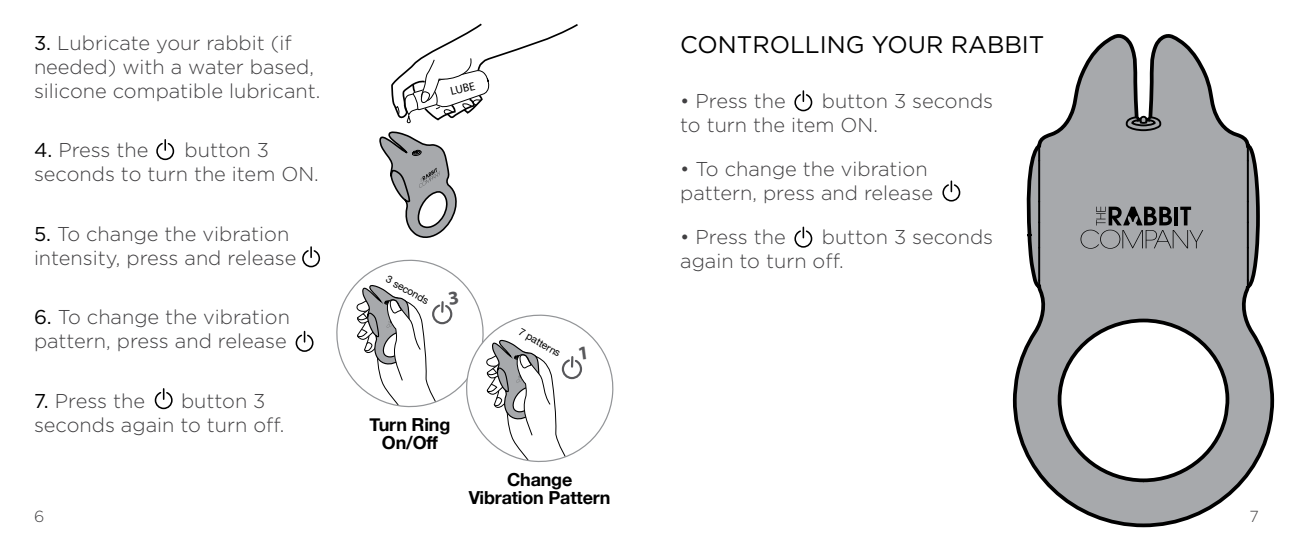
<style>
.page{position:relative;width:1293px;height:556px;background:#fff}
.page>*{position:absolute;margin:0;border:0;box-sizing:border-box;transform-origin:0 0}
.t1{font:24px "Gotham";color:#000}
.t2{font:300 20px/24px "Gotham";color:#414042}
.t3{font:700 18px/18px "Helvetica Neue";letter-spacing:-.01em;color:#000;text-align:center}
.t4{font:300 16px "Gotham";color:#414042}
.t5{font:11.6px "Myriad Pro";color:#000}
.t6{font:10.4px "Helvetica Neue";color:#000}
.s1{font-weight:400;color:#000}
</style>
<div class="page">
<svg style="left:156px;top:140px;width:18px;height:20px"></svg>
<svg style="left:302px;top:247px;width:18px;height:20px"></svg>
<svg style="left:794px;top:91px;width:18px;height:20px"></svg>
<svg style="left:794px;top:227px;width:18px;height:21px"></svg>
<svg style="left:942px;top:181px;width:18px;height:20px"></svg>
<svg style="left:155px;top:389px;width:18px;height:20px"></svg>
<svg style="left:296px;top:331px;width:17px;height:21px"></svg>
<svg style="left:391px;top:23px;width:187px;height:100px"></svg>
<svg style="left:379px;top:131px;width:78px;height:107px"></svg>
<svg style="left:1013px;top:34px;width:261px;height:493px;fill:#a7a9ac"></svg>
<svg style="left:1246px;top:146px;width:2px;height:15px"></svg>
<hr style="left:1038px;top:248px;width:2px;height:32px;background:#000">
<hr style="left:1246px;top:248px;width:2px;height:32px;background:#000">
<svg style="left:1246px;top:280px;width:2px;height:6px"></svg>
<svg style="left:1037px;top:146px;width:4px;height:16px"></svg>
<svg style="left:1037px;top:280px;width:6px;height:13px"></svg>
<svg style="left:1055px;top:317px;width:176px;height:167px"></svg>
<svg style="left:1080px;top:207px;width:123px;height:42px;background:#828386"></svg>
<svg style="left:1124px;top:114px;width:38px;height:18px"></svg>
<svg style="left:336px;top:259px;width:278px;height:203px"></svg>
<p class="t2" style="left:34px;top:31px;width:288px"><span class="s1">3.</span> Lubricate your rabbit (if needed) with a water based, silicone compatible lubricant.</p>
<p class="t2" style="left:34px;top:138px;width:116px"><span class="s1">4.</span> Press the</p>
<p class="t2" style="left:34px;top:138px;width:286px;text-indent:150px">button 3 seconds to turn the item ON.</p>
<p class="t2" style="left:34px;top:221px;width:264px"><span class="s1">5.</span> To change the vibration intensity, press and release</p>
<p class="t2" style="left:34px;top:305px;width:257px"><span class="s1">6.</span> To change the vibration pattern, press and release</p>
<p class="t2" style="left:34px;top:388px;width:252px;text-indent:147px">button 3 seconds again to turn off.</p>
<p class="t2" style="left:34px;top:388px;width:112px"><span class="s1">7.</span> Press the</p>
<p class="t5" style="left:449px;top:84px;width:26px;rotate:-13deg">LUBE</p>
<p class="t6" style="left:391px;top:272px;width:49px;rotate:29deg">3 seconds</p>
<p class="t3" style="left:370px;top:415px;width:82px">Turn Ring<br>On/Off</p>
<p class="t6" style="left:523px;top:324px;width:48px;rotate:29deg">7 patterns</p>
<p class="t3" style="left:469px;top:470px;width:143px">Change<br>Vibration Pattern</p>
<p class="t1" style="left:680px;top:31px;width:365px">CONTROLLING YOUR RABBIT</p>
<p class="t2" style="left:680px;top:89px;width:314px;text-indent:142px">button 3 seconds to turn the item ON.</p>
<p class="t2" style="left:680px;top:157px;width:254px">• To change the vibration pattern, press and release</p>
<p class="t2" style="left:680px;top:225px;width:107px">• Press the</p>
<p class="t2" style="left:680px;top:89px;width:107px">• Press the</p>
<p class="t2" style="left:680px;top:225px;width:314px;text-indent:142px">button 3 seconds again to turn off.</p>
<p class="t4" style="left:34px;top:507px;width:12px">6</p>
<p class="t4" style="left:1249px;top:507px;width:11px">7</p>
</div>
